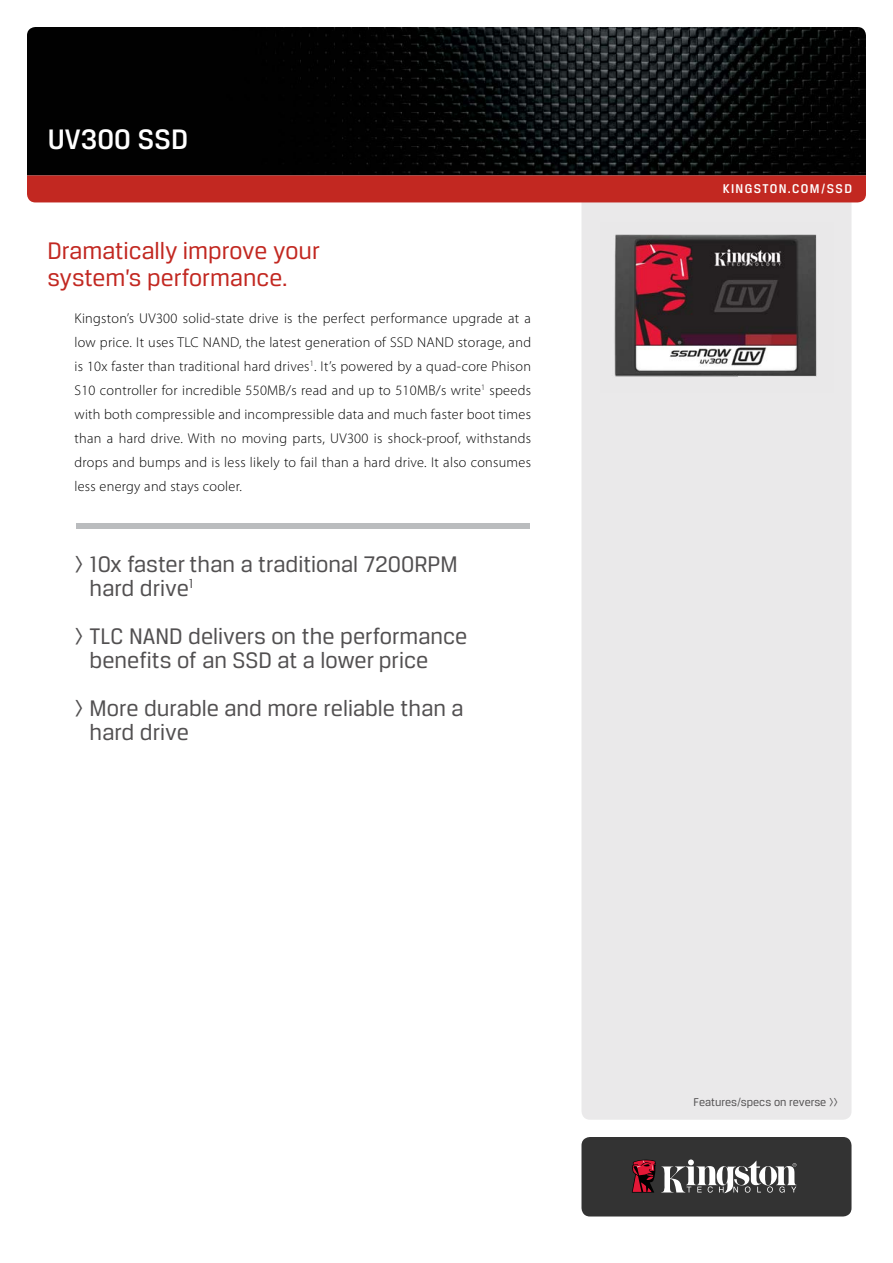
<style>
.page{position:relative;width:893px;height:1263px;background:#fff}
.page>*{position:absolute;margin:0;border:0;box-sizing:border-box;transform-origin:0 0}
.t1{font:500 30px "Breuer Text";color:#fff}
.t2{font:25.5px/27px "Breuer Text";color:#c22821}
.t3{font:24px/24px "Breuer Text";color:#525051}
.t4{font:300 14.25px/24px "Myriad Pro";letter-spacing:.02em;color:#000;text-align:justify}
.t5{font:500 13.5px "Breuer Text";letter-spacing:.1em;color:#fff}
.t6{font:12px "Breuer Text";color:#525051}
</style>
<div class="page">
<div style="left:581px;top:202px;width:270px;height:918px;background:#eae9ea"></div>
<img style="left:27px;top:27px;width:839px;height:148px">
<div style="left:27px;top:175px;width:839px;height:27px;background:#c22821"></div>
<div style="left:581px;top:1137px;width:270px;height:79px;background:#333;border-radius:9px"></div>
<svg style="left:632px;top:1159px;width:165px;height:34px"></svg>
<div style="left:76px;top:522px;width:453px;height:6px;background:#babcbe"></div>
<img style="left:600px;top:222px;width:233px;height:170px">
<h1 class="t1" style="left:48px;top:122px;width:142px">UV300 SSD</h1>
<h2 class="t2" style="left:47px;top:237px;width:274px">Dramatically improve your system’s performance.</h2>
<p class="t4" style="left:74px;top:306px;width:458px">Kingston’s UV300 solid-state drive is the perfect performance upgrade at a low price. It uses TLC NAND, the latest generation of SSD NAND storage, and is 10x faster than traditional hard drives<sup>1</sup>. It’s powered by a quad-core Phison S10 controller for incredible 550MB/s read and up to 510MB/s write<sup>1</sup> speeds with both compressible and incompressible data and much faster boot times than a hard drive. With no moving parts, UV300 is shock-proof, withstands drops and bumps and is less likely to fail than a hard drive. It also consumes less energy and stays cooler.</p>
<h3 class="t3" style="left:90px;top:552px;width:370px;text-indent:-15px">&gt; 10x faster than a traditional 7200RPM hard drive<sup>1</sup></h3>
<h3 class="t3" style="left:90px;top:624px;width:379px;text-indent:-15px">&gt; TLC NAND delivers on the performance benefits of an SSD at a lower price</h3>
<h3 class="t3" style="left:90px;top:696px;width:375px;text-indent:-15px">&gt; More durable and more reliable than a hard drive</h3>
<p class="t5" style="left:723px;top:181px;width:131px">KINGSTON.COM/SSD</p>
<p class="t6" style="left:693px;top:1096px;width:146px">Features/specs on reverse &gt;&gt;</p>
</div>
